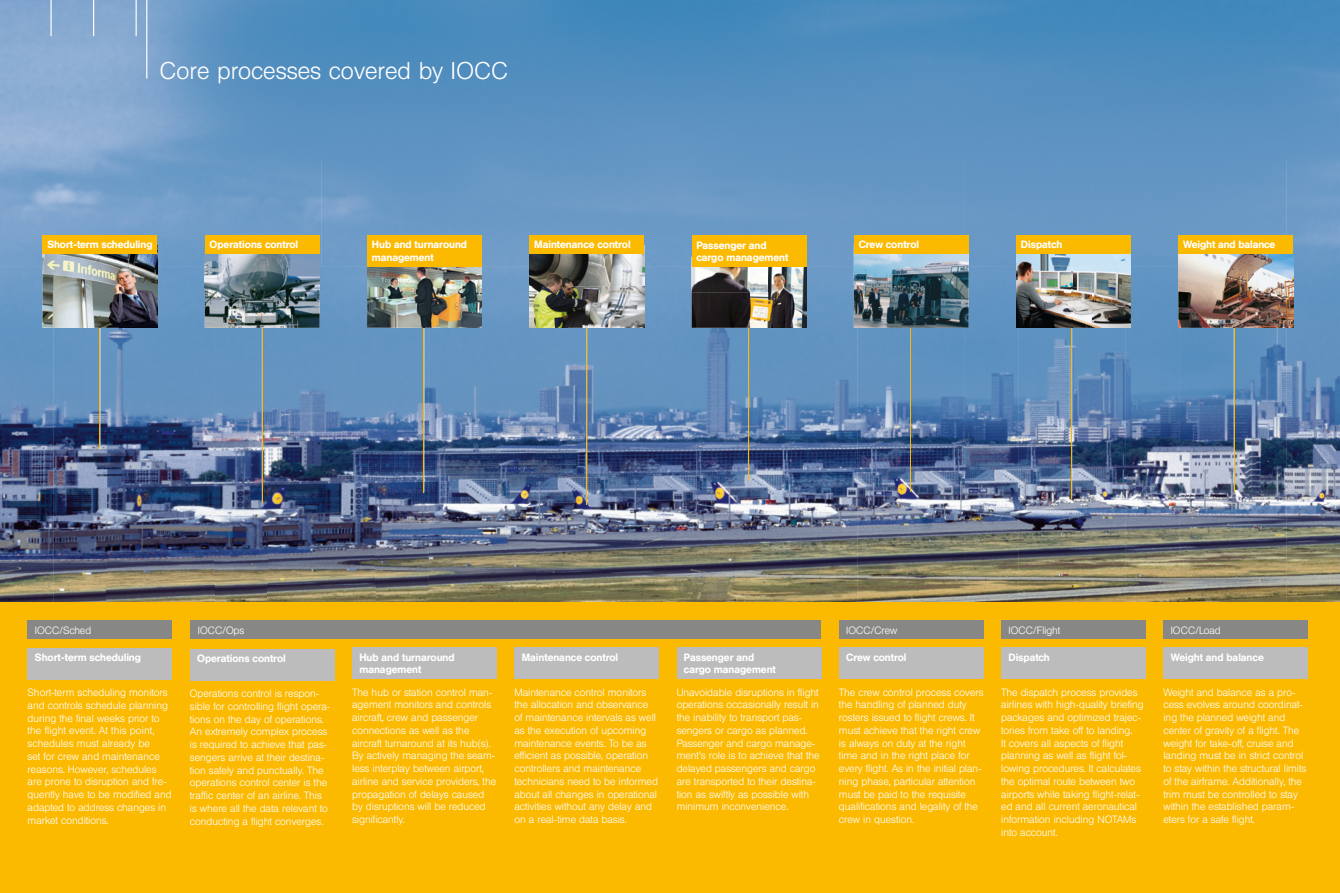
<style>
.page{position:relative;width:1340px;height:893px;background:#fff}
.page>*{position:absolute;margin:0;border:0;box-sizing:border-box;transform-origin:0 0}
.t1{font:300 24px "Helvetica BQ";color:#fff}
.t2{font:300 10.5px/12.8px "Helvetica BQ";color:#fff}
.t3{font:500 10.5px/12.8px "Helvetica BQ";color:#fff}
</style>
<div class="page">
<img style="left:0;top:0;width:1286px;height:266px">
<img style="left:1286px;top:0;width:53px;height:603px">
<img style="left:0;top:266px;width:53px;height:337px">
<img style="left:107px;top:266px;width:107px;height:337px">
<img style="left:268px;top:266px;width:107px;height:337px">
<img style="left:429px;top:266px;width:106px;height:337px">
<img style="left:643px;top:266px;width:53px;height:337px">
<img style="left:804px;top:266px;width:53px;height:337px">
<img style="left:964px;top:266px;width:54px;height:337px">
<img style="left:1125px;top:266px;width:54px;height:337px">
<img style="left:53px;top:328px;width:54px;height:275px">
<img style="left:214px;top:328px;width:54px;height:275px">
<img style="left:375px;top:328px;width:54px;height:275px">
<img style="left:535px;top:328px;width:108px;height:275px">
<img style="left:696px;top:328px;width:108px;height:275px">
<img style="left:857px;top:328px;width:107px;height:275px">
<img style="left:1018px;top:328px;width:107px;height:275px">
<img style="left:1179px;top:328px;width:107px;height:275px">
<div style="left:0;top:603px;width:1339px;height:290px;background:#fbb900"></div>
<hr style="left:99px;top:316px;width:1px;height:133px;background:#fbb900">
<img style="left:43px;top:253px;width:114px;height:75px">
<svg style="left:99px;top:316px;width:1px;height:12px"></svg>
<div style="left:43px;top:235px;width:114px;height:18px;background:#fbb900"></div>
<hr style="left:586px;top:285px;width:1px;height:220px;background:#fbb900">
<img style="left:529px;top:253px;width:115px;height:75px">
<img style="left:586px;top:285px;width:1px;height:43px">
<div style="left:529px;top:235px;width:115px;height:18px;background:#fbb900"></div>
<hr style="left:910px;top:278px;width:1px;height:213px;background:#fbb900">
<img style="left:853px;top:253px;width:115px;height:75px">
<img style="left:910px;top:278px;width:1px;height:50px">
<div style="left:853px;top:235px;width:115px;height:18px;background:#fbb900"></div>
<hr style="left:262px;top:312px;width:1px;height:191px;background:#fbb900">
<img style="left:205px;top:253px;width:115px;height:75px">
<svg style="left:262px;top:312px;width:1px;height:16px"></svg>
<div style="left:205px;top:235px;width:115px;height:18px;background:#fbb900"></div>
<hr style="left:1233px;top:308px;width:1px;height:184px;background:#fbb900">
<img style="left:1178px;top:253px;width:115px;height:75px">
<svg style="left:1233px;top:308px;width:1px;height:20px"></svg>
<div style="left:1178px;top:235px;width:115px;height:18px;background:#fbb900"></div>
<hr style="left:748px;top:272px;width:1px;height:209px;background:#fbb900">
<img style="left:691px;top:267px;width:115px;height:61px">
<img style="left:748px;top:272px;width:1px;height:56px">
<div style="left:691px;top:235px;width:115px;height:32px;background:#fbb900"></div>
<hr style="left:1071px;top:265px;width:1px;height:234px;background:#fbb900">
<img style="left:1016px;top:253px;width:114px;height:75px">
<img style="left:1071px;top:265px;width:1px;height:63px">
<div style="left:1016px;top:235px;width:114px;height:18px;background:#fbb900"></div>
<hr style="left:423px;top:309px;width:1px;height:183px;background:#fbb900">
<img style="left:367px;top:267px;width:114px;height:61px">
<svg style="left:423px;top:309px;width:1px;height:19px"></svg>
<div style="left:367px;top:235px;width:115px;height:32px;background:#fbb900"></div>
<div style="left:190px;top:649px;width:144px;height:32px;background:#bdbcbc"></div>
<div style="left:352px;top:647px;width:145px;height:32px;background:#bdbcbc"></div>
<div style="left:514px;top:647px;width:145px;height:32px;background:#bdbcbc"></div>
<div style="left:676px;top:647px;width:145px;height:32px;background:#bdbcbc"></div>
<div style="left:28px;top:648px;width:144px;height:32px;background:#bdbcbc"></div>
<div style="left:28px;top:621px;width:144px;height:18px;background:#878786"></div>
<div style="left:190px;top:621px;width:631px;height:18px;background:#878786"></div>
<div style="left:839px;top:647px;width:144px;height:32px;background:#bdbcbc"></div>
<div style="left:839px;top:621px;width:144px;height:18px;background:#878786"></div>
<div style="left:1001px;top:647px;width:144px;height:32px;background:#bdbcbc"></div>
<div style="left:1001px;top:621px;width:144px;height:18px;background:#878786"></div>
<div style="left:1163px;top:647px;width:144px;height:32px;background:#bdbcbc"></div>
<div style="left:1163px;top:621px;width:144px;height:18px;background:#878786"></div>
<hr style="left:146px;top:0;width:1px;height:79px;background:#fff">
<hr style="left:135px;top:0;width:2px;height:36px;background:#fff">
<hr style="left:93px;top:0;width:1px;height:36px;background:#fff">
<hr style="left:50px;top:0;width:2px;height:36px;background:#fff">
<h1 class="t1" style="left:160px;top:57px;width:349px">Core processes covered by IOCC</h1>
<p class="t3" style="left:47px;top:238px;width:107px">Short-term scheduling</p>
<p class="t3" style="left:210px;top:238px;width:90px">Operations control</p>
<p class="t3" style="left:534px;top:238px;width:98px">Maintenance control</p>
<p class="t3" style="left:696px;top:239px;width:72px">Passenger and</p>
<p class="t3" style="left:858px;top:238px;width:62px">Crew control</p>
<p class="t3" style="left:1183px;top:238px;width:94px">Weight and balance</p>
<p class="t3" style="left:696px;top:251px;width:93px">cargo management</p>
<p class="t3" style="left:372px;top:239px;width:97px">Hub and turnaround</p>
<p class="t3" style="left:1020px;top:238px;width:43px">Dispatch</p>
<p class="t3" style="left:372px;top:251px;width:63px">management</p>
<p class="t2" style="left:35px;top:624px;width:58px">IOCC/Sched</p>
<p class="t2" style="left:198px;top:624px;width:48px">IOCC/Ops</p>
<p class="t2" style="left:846px;top:624px;width:53px">IOCC/Crew</p>
<p class="t2" style="left:1008px;top:624px;width:53px">IOCC/Flight</p>
<p class="t2" style="left:1170px;top:624px;width:51px">IOCC/Load</p>
<p class="t3" style="left:35px;top:651px;width:108px">Short-term scheduling</p>
<p class="t3" style="left:197px;top:652px;width:90px">Operations control</p>
<p class="t3" style="left:359px;top:651px;width:97px">Hub and turnaround management</p>
<p class="t3" style="left:521px;top:651px;width:98px">Maintenance control</p>
<p class="t3" style="left:684px;top:651px;width:93px">Passenger and cargo management</p>
<p class="t3" style="left:846px;top:651px;width:62px">Crew control</p>
<p class="t3" style="left:1008px;top:651px;width:43px">Dispatch</p>
<p class="t3" style="left:1170px;top:651px;width:94px">Weight and balance</p>
<p class="t2" style="left:28px;top:686px;width:145px">Short-term scheduling monitors and controls schedule planning during the final weeks prior to the flight event. At this point, schedules must already be<br>set for crew and maintenance reasons. However, schedules are prone to disruption and fre&shy;quently have to be modified and adapted to address changes in market conditions.</p>
<p class="t2" style="left:190px;top:687px;width:142px">Operations control is respon&shy;sible for controlling flight opera&shy;tions on the day of operations.<br>An extremely complex process is required to achieve that pas&shy;sengers arrive at their destina&shy;tion safely and punctually. The operations control center is the traffic center of an airline. This is where all the data relevant to conducting a flight converges.</p>
<p class="t2" style="left:352px;top:686px;width:145px">The hub or station control man&shy;agement monitors and controls aircraft, crew and passenger connections as well as the aircraft turnaround at its hub(s).<br>By actively managing the seam&shy;less interplay between airport, airline and service providers, the propagation of delays caused by disruptions will be reduced significantly.</p>
<p class="t2" style="left:514px;top:686px;width:145px">Maintenance control monitors the allocation and observance of maintenance intervals as well as the execution of upcoming maintenance events. To be as efficient as possible, operation controllers and maintenance technicians need to be informed about all changes in operational activities without any delay and on a real-time data basis.</p>
<p class="t2" style="left:676px;top:686px;width:144px">Unavoidable disruptions in flight operations occasionally result in the inability to transport pas&shy;sengers or cargo as planned.<br>Passenger and cargo manage&shy;ment’s role is to achieve that the delayed passengers and cargo are transported to their destina&shy;tion as swiftly as possible with minimum inconvenience.</p>
<p class="t2" style="left:839px;top:686px;width:146px">The crew control process covers the handling of planned duty rosters issued to flight crews. It must achieve that the right crew is always on duty at the right time and in the right place for every flight. As in the initial plan&shy;ning phase, particular attention must be paid to the requisite qualifications and legality of the crew in question.</p>
<p class="t2" style="left:1001px;top:686px;width:144px">The dispatch process provides airlines with high-quality briefing packages and optimized trajec&shy;tories from take off to landing.<br>It covers all aspects of flight planning as well as flight fol&shy;lowing procedures. It calculates the optimal route between two airports while taking flight-relat&shy;ed and all current aeronautical information including NOTAMs into account.</p>
<p class="t2" style="left:1163px;top:686px;width:144px">Weight and balance as a pro&shy;cess evolves around coordinat&shy;ing the planned weight and center of gravity of a flight. The weight for take-off, cruise and landing must be in strict control to stay within the structural limits of the airframe. Additionally, the trim must be controlled to stay within the established param&shy;eters for a safe flight.</p>
</div>
